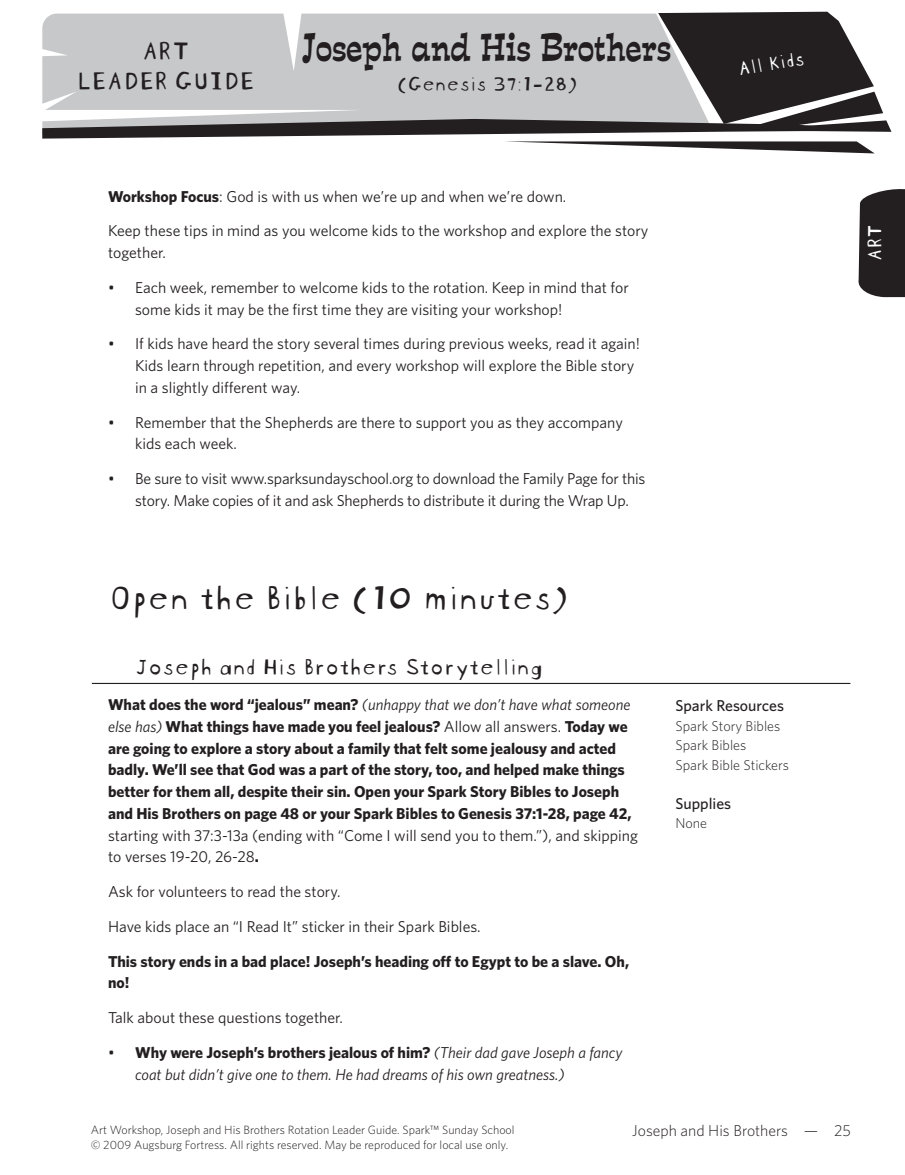
<style>
.page{position:relative;width:905px;height:1175px;background:#fff}
.page>*{position:absolute;margin:0;border:0;box-sizing:border-box;transform-origin:0 0}
.h1-new{font:36px "Blockhead Unplugged";color:#231f20}
.t1{font:36px "Estro Font";letter-spacing:-.015em;color:#231f20;scale:.8 1}
.A_head{font:27px/30px "Blockhead Unplugged";color:#231f20;text-align:center}
.t2{font:24px "Blockhead Unplugged";color:#231f20}
.t3{font:21px "Blockhead Unplugged";color:#231f20}
.A_head-2{font:21px "Blockhead Unplugged";color:#fff}
.Body{font:700 15.75px/21.8px "Whitney";color:#231f20}
.BL{font:15.75px/21.8px "Whitney";color:#231f20}
.Body-2{font:15.75px/21.8px "Whitney";color:#231f20}
.BL-2{font:italic 15.75px/21.8px "Whitney";color:#231f20}
.t4{font:300 15.75px "Whitney";color:#231f20}
.Sidebar_head{font:500 15.75px "Whitney";color:#231f20}
.Sidebar_text{font:300 14.25px "Whitney";color:#231f20}
.t5{font:300 12px/15px "Whitney";color:#231f20}
.s1{font-weight:700}
.s2{font-weight:400;font-style:italic}
.s3{font-weight:400}
.s4{font-style:normal}
.s5{font-weight:700;font-style:normal}
</style>
<div class="page">
<svg style="left:42px;top:11px;width:849px;height:142px"></svg>
<svg style="left:858px;top:189px;width:46px;height:108px;background:#333030"></svg>
<hr style="left:92px;top:683px;width:758px;height:1px;background:#231f20">
<p class="A_head" style="left:76px;top:33px;width:179px">ART<br>LEADER GUIDE</p>
<h1 class="t1" style="left:303px;top:21px;width:462px">Joseph and His Brothers</h1>
<h3 class="t3" style="left:397px;top:67px;width:182px">(Genesis 37:1-28)</h3>
<p class="A_head-2" style="left:734px;top:52px;width:69px;rotate:-10deg">All Kids</p>
<p class="Body-2" style="left:108px;top:185px;width:460px"><span class="s1">Workshop Focus</span>: God is with us when we’re up and when we’re down.</p>
<p class="Body-2" style="left:108px;top:220px;width:542px">Keep these tips in mind as you welcome kids to the workshop and explore the story together.</p>
<p class="BL" style="left:135px;top:276px;width:495px;text-indent:-27px">• Each week, remember to welcome kids to the rotation. Keep in mind that for some kids it may be the first time they are visiting your workshop!</p>
<p class="BL" style="left:135px;top:332px;width:506px;text-indent:-27px">• If kids have heard the story several times during previous weeks, read it again!<br>Kids learn through repetition, and every workshop will explore the Bible story in a slightly different way.</p>
<p class="BL" style="left:135px;top:411px;width:489px;text-indent:-27px">• Remember that the Shepherds are there to support you as they accompany kids each week.</p>
<p class="BL" style="left:135px;top:467px;width:512px;text-indent:-27px">• Be sure to visit www.sparksundayschool.org to download the Family Page for this story. Make copies of it and ask Shepherds to distribute it during the Wrap Up.</p>
<h3 class="A_head-2" style="left:857px;top:262px;width:39px;rotate:-90deg">ART</h3>
<p class="h1-new" style="left:108px;top:568px;width:462px">Open the Bible (10 minutes)</p>
<p class="t2" style="left:135px;top:646px;width:409px">Joseph and His Brothers Storytelling</p>
<p class="Body" style="left:108px;top:693px;width:531px">What does the word “jealous” mean? <span class="s2">(unhappy that we don’t have what someone else has)</span> What things have made you feel jealous? <span class="s3">Allow all answers.</span> Today we are going to explore a story about a family that felt some jealousy and acted badly. We’ll see that God was a part of the story, too, and helped make things better for them all, despite their sin. Open your Spark Story Bibles to Joseph and His Brothers on page 48 or your Spark Bibles to Genesis 37:1-28, page 42, <span class="s3">starting with 37:3-13a (ending with “Come I will send you to them.”), and skipping to verses 19-20, 26-28</span>.</p>
<p class="Body-2" style="left:108px;top:880px;width:234px">Ask for volunteers to read the story.</p>
<p class="Body-2" style="left:108px;top:915px;width:374px">Have kids place an “I Read It” sticker in their Spark Bibles.</p>
<p class="Body" style="left:108px;top:949px;width:522px">This story ends in a bad place! Joseph’s heading off to Egypt to be a slave. Oh, no!</p>
<p class="Body-2" style="left:108px;top:1006px;width:236px">Talk about these questions together.</p>
<p class="BL-2" style="left:135px;top:1041px;width:489px;text-indent:-27px"><span class="s4">•</span> <span class="s5">Why were Joseph’s brothers jealous of him?</span> (Their dad gave Joseph a fancy coat but didn’t give one to them. He had dreams of his own greatness.)</p>
<p class="Sidebar_head" style="left:675px;top:695px;width:110px">Spark Resources</p>
<p class="Sidebar_text" style="left:675px;top:716px;width:106px">Spark Story Bibles</p>
<p class="Sidebar_text" style="left:675px;top:735px;width:72px">Spark Bibles</p>
<p class="Sidebar_text" style="left:675px;top:755px;width:115px">Spark Bible Stickers</p>
<p class="Sidebar_head" style="left:675px;top:792px;width:57px">Supplies</p>
<p class="Sidebar_text" style="left:675px;top:813px;width:33px">None</p>
<p class="t5" style="left:91px;top:1122px;width:425px">Art Workshop, Joseph and His Brothers Rotation Leader Guide. Spark™ Sunday School © 2009 Augsburg Fortress. All rights reserved. May be reproduced for local use only.</p>
<p class="t4" style="left:632px;top:1119px;width:220px">Joseph and His Brothers — 25</p>
</div>
